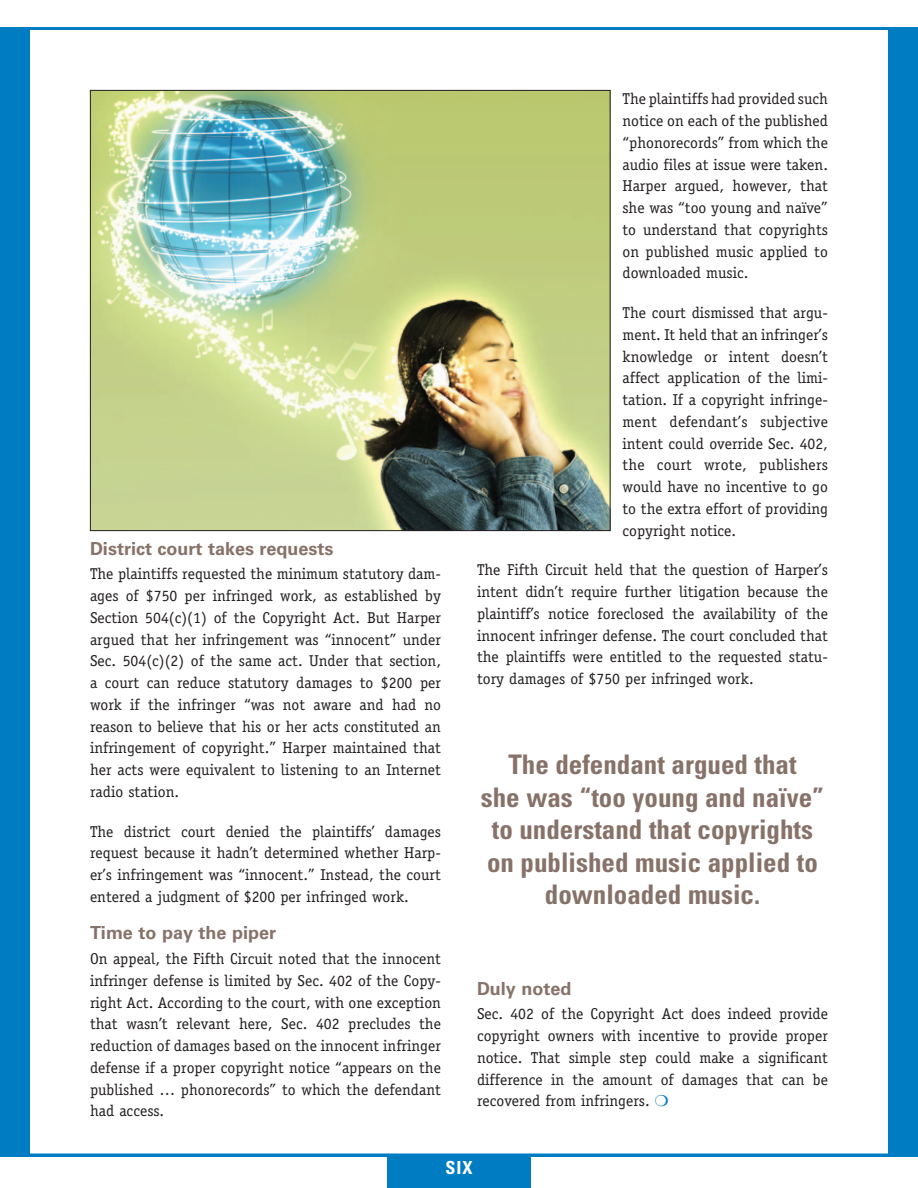
<style>
.page{position:relative;width:918px;height:1188px;background:#fff}
.page>*{position:absolute;margin:0;border:0;box-sizing:border-box;transform-origin:0 0}
.Outquote{font:700 condensed 27px/32.4px "Univers LT Std";color:#877269;text-align:center}
.Subhead{font:700 18px "Univers LT Std";color:#877269}
.t1{font:700 condensed 18px "Univers LT Std";color:#fff}
.Body{font:15.75px/21.8px "Officina Serif Std";color:#231f20;text-align:justify}
</style>
<div class="page">
<div style="left:0;top:27px;width:918px;height:1129px;background:#007cc2"></div>
<div style="left:27px;top:27px;width:864px;height:1129px;background:#fff;border:3px solid #007cc2"></div>
<div style="left:387px;top:1156px;width:144px;height:32px;background:#007cc2"></div>
<img style="left:92px;top:92px;width:516px;height:437px">
<p class="Subhead" style="left:90px;top:538px;width:245px">District court takes requests</p>
<p class="Body" style="left:90px;top:563px;width:353px">The plaintiffs requested the minimum statutory dam&shy;ages of $750 per infringed work, as established by Section 504(c)(1) of the Copyright Act. But Harper argued that her infringement was “innocent” under Sec. 504(c)(2) of the same act. Under that section, a court can reduce statutory damages to $200 per work if the infringer “was not aware and had no reason to believe that his or her acts constituted an infringement of copyright.” Harper maintained that her acts were equivalent to listening to an Internet radio station.</p>
<p class="Body" style="left:90px;top:820px;width:353px">The district court denied the plaintiffs’ damages request because it hadn’t determined whether Harp&shy;er’s infringement was “innocent.” Instead, the court entered a judgment of $200 per infringed work.</p>
<p class="Subhead" style="left:90px;top:922px;width:188px">Time to pay the piper</p>
<p class="Body" style="left:90px;top:948px;width:353px">On appeal, the Fifth Circuit noted that the innocent infringer defense is limited by Sec. 402 of the Copy&shy;right Act. According to the court, with one exception that wasn’t relevant here, Sec. 402 precludes the reduction of damages based on the innocent infringer defense if a proper copyright notice “appears on the published … phonorecords” to which the defendant had access.</p>
<p class="Body" style="left:622px;top:88px;width:207px">The plaintiffs had provided such notice on each of the published “phonorecords” from which the audio files at issue were taken.<br>Harper argued, however, that she was “too young and naïve” to understand that copyrights on published music applied to downloaded music.</p>
<p class="Body" style="left:622px;top:302px;width:207px">The court dismissed that argu&shy;ment. It held that an infringer’s knowledge or intent doesn’t affect application of the limi&shy;tation. If a copyright infringe&shy;ment defendant’s subjective intent could override Sec. 402, the court wrote, publishers would have no incentive to go to the extra effort of providing copyright notice.</p>
<p class="Body" style="left:477px;top:559px;width:353px">The Fifth Circuit held that the question of Harper’s intent didn’t require further litigation because the plaintiff’s notice foreclosed the availability of the innocent infringer defense. The court concluded that the plaintiffs were entitled to the requested statu&shy;tory damages of $750 per infringed work.</p>
<p class="Outquote" style="left:481px;top:749px;width:345px">The defendant argued that<br>she was “too young and naïve” to understand that copyrights on published music applied to downloaded music.</p>
<p class="Subhead" style="left:477px;top:978px;width:96px">Duly noted</p>
<p class="Body" style="left:477px;top:1003px;width:353px">Sec. 402 of the Copyright Act does indeed provide copyright owners with incentive to provide proper notice. That simple step could make a significant difference in the amount of damages that can be recovered from infringers.</p>
<p class="t1" style="left:446px;top:1157px;width:28px">SIX</p>
</div>
